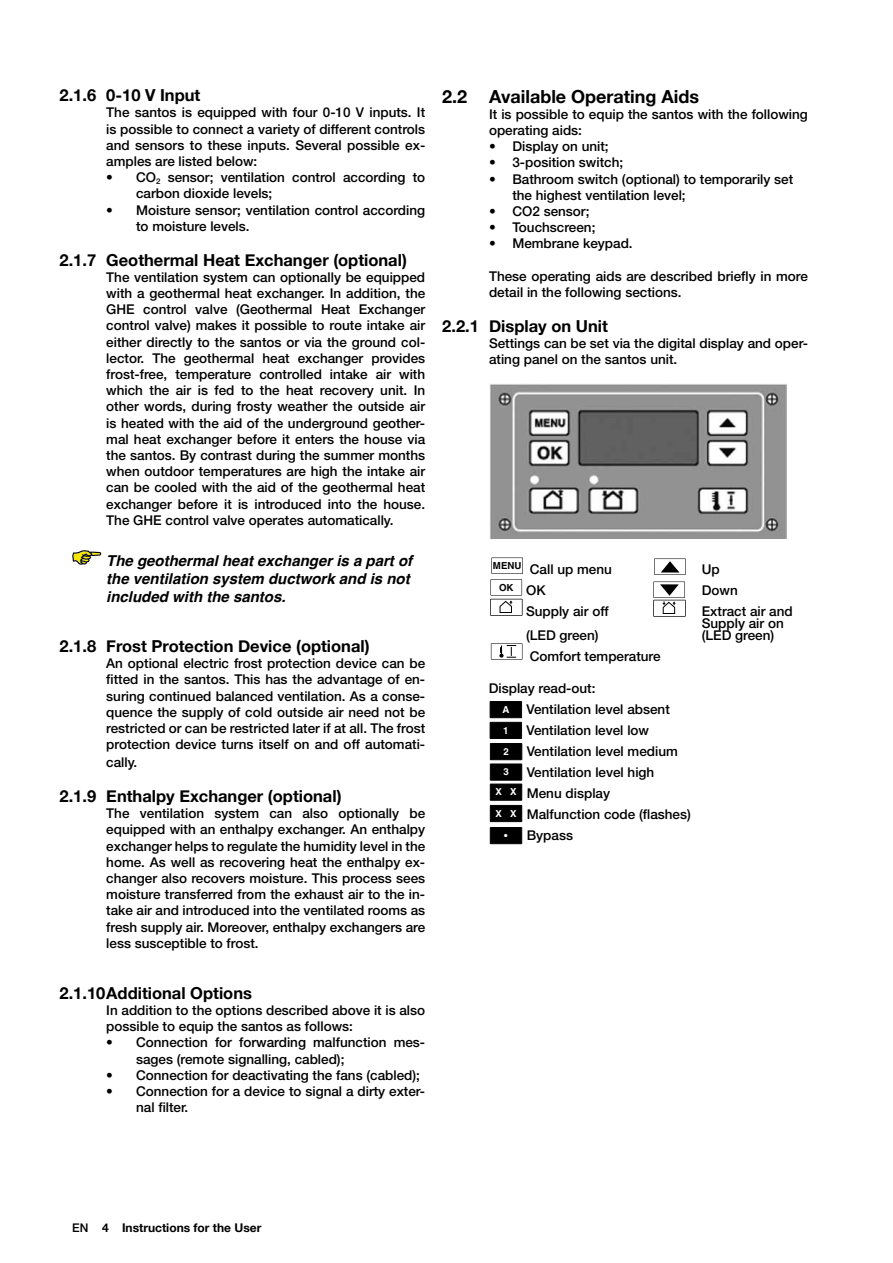
<style>
.page{position:relative;width:893px;height:1263px;background:#fff}
.page>*{position:absolute;margin:0;border:0;box-sizing:border-box;transform-origin:0 0}
.t1{font:700 18px "Helvetica Neue";color:#000}
.t2{font:700 16.5px "Helvetica Neue";color:#000}
.t3{font:italic 700 15px/18px "Helvetica";color:#000}
.t4{font:500 13.5px/16.2px "Helvetica Neue";color:#000}
.t5{font:700 12px "Helvetica Neue";color:#000}
.t6{font:500 12px "Helvetica Neue";color:#000}
.t7{font:700 9.75px/20.5px "Helvetica";color:#fff}
.t8{font:700 9.75px "Helvetica";color:#000}
</style>
<div class="page">
<svg style="left:72px;top:550px;width:29px;height:15px"></svg>
<img style="left:489px;top:384px;width:298px;height:154px">
<svg style="left:654px;top:558px;width:32px;height:17px"></svg>
<svg style="left:491px;top:643px;width:31px;height:17px"></svg>
<svg style="left:490px;top:557px;width:33px;height:59px"></svg>
<svg style="left:653px;top:581px;width:33px;height:36px"></svg>
<svg style="left:490px;top:701px;width:32px;height:143px;background:#2a2a2a"></svg>
<p class="t2" style="left:60px;top:85px;width:142px">2.1.6 0-10 V Input</p>
<p class="t4" style="left:106px;top:104px;width:320px;text-align:justify">The santos is equipped with four 0-10 V inputs. It is possible to connect a variety of different controls and sensors to these inputs. Several possible ex&shy;amples are listed below:</p>
<p class="t4" style="left:136px;top:169px;width:291px;text-indent:-30px">• CO<sub>2</sub> sensor; ventilation control according to carbon dioxide levels;</p>
<p class="t4" style="left:136px;top:201px;width:291px;text-indent:-30px">• Moisture sensor; ventilation control according to moisture levels.</p>
<p class="t2" style="left:60px;top:249px;width:349px">2.1.7 Geothermal Heat Exchanger (optional)</p>
<p class="t4" style="left:106px;top:269px;width:320px;text-align:justify">The ventilation system can optionally be equipped with a geothermal heat exchanger. In addition, the GHE control valve (Geothermal Heat Exchanger control valve) makes it possible to route intake air either directly to the santos or via the ground col&shy;lector. The geothermal heat exchanger provides frost-free, temperature controlled intake air with which the air is fed to the heat recovery unit. In other words, during frosty weather the outside air is heated with the aid of the underground geother&shy;mal heat exchanger before it enters the house via the santos. By contrast during the summer months when outdoor temperatures are high the intake air can be cooled with the aid of the geothermal heat exchanger before it is introduced into the house.<br>The GHE control valve operates automatically.</p>
<p class="t3" style="left:106px;top:552px;width:307px">The geothermal heat exchanger is a part of the ventilation system ductwork and is not included with the santos.</p>
<p class="t2" style="left:60px;top:636px;width:312px">2.1.8 Frost Protection Device (optional)</p>
<p class="t4" style="left:106px;top:655px;width:320px;text-align:justify">An optional electric frost protection device can be fitted in the santos. This has the advantage of en&shy;suring continued balanced ventilation. As a conse&shy;quence the supply of cold outside air need not be restricted or can be restricted later if at all. The frost protection device turns itself on and off automati-</p>
<p class="t4" style="left:106px;top:754px;width:33px">cally.</p>
<p class="t2" style="left:60px;top:786px;width:284px">2.1.9 Enthalpy Exchanger (optional)</p>
<p class="t4" style="left:106px;top:805px;width:320px;text-align:justify">The ventilation system can also optionally be equipped with an enthalpy exchanger. An enthalpy exchanger helps to regulate the humidity level in the home. As well as recovering heat the enthalpy ex&shy;changer also recovers moisture. This process sees moisture transferred from the exhaust air to the in&shy;take air and introduced into the ventilated rooms as fresh supply air. Moreover, enthalpy exchangers are less susceptible to frost.</p>
<p class="t2" style="left:60px;top:983px;width:194px">2.1.10Additional Options</p>
<p class="t4" style="left:106px;top:1002px;width:320px">In addition to the options described above it is also possible to equip the santos as follows:</p>
<p class="t4" style="left:136px;top:1034px;width:291px;text-indent:-30px">• Connection for forwarding malfunction mes&shy;sages (remote signalling, cabled);</p>
<p class="t4" style="left:106px;top:1067px;width:315px">• Connection for deactivating the fans (cabled);</p>
<p class="t4" style="left:136px;top:1083px;width:291px;text-indent:-30px">• Connection for a device to signal a dirty exter&shy;nal filter.</p>
<h1 class="t1" style="left:442px;top:85px;width:259px">2.2 Available Operating Aids</h1>
<p class="t4" style="left:489px;top:106px;width:320px">It is possible to equip the santos with the following operating aids:</p>
<p class="t4" style="left:489px;top:138px;width:121px">• Display on unit;</p>
<p class="t4" style="left:489px;top:154px;width:136px">• 3-position switch;</p>
<p class="t4" style="left:512px;top:171px;width:282px;text-indent:-23px">• Bathroom switch (optional) to temporarily set the highest ventilation level;</p>
<p class="t4" style="left:489px;top:203px;width:102px">• CO2 sensor;</p>
<p class="t4" style="left:489px;top:219px;width:108px">• Touchscreen;</p>
<p class="t4" style="left:489px;top:235px;width:145px">• Membrane keypad.</p>
<p class="t4" style="left:489px;top:268px;width:320px">These operating aids are described briefly in more detail in the following sections.</p>
<p class="t2" style="left:442px;top:316px;width:167px">2.2.1 Display on Unit</p>
<p class="t4" style="left:489px;top:335px;width:320px">Settings can be set via the digital display and oper&shy;ating panel on the santos unit.</p>
<p class="t8" style="left:492px;top:557px;width:30px">MENU</p>
<p class="t8" style="left:493px;top:560px;width:30px">MENU</p>
<p class="t8" style="left:499px;top:581px;width:16px">OK</p>
<p class="t4" style="left:530px;top:561px;width:84px">Call up menu</p>
<p class="t4" style="left:702px;top:561px;width:19px">Up</p>
<p class="t4" style="left:526px;top:582px;width:21px">OK</p>
<p class="t4" style="left:702px;top:582px;width:38px">Down</p>
<p class="t4" style="left:526px;top:603px;width:84px">Supply air off</p>
<p class="t4" style="left:702px;top:605px;width:93px;line-height:12px">Extract air and<br>Supply air on</p>
<p class="t4" style="left:526px;top:627px;width:74px">(LED green)</p>
<p class="t4" style="left:702px;top:627px;width:74px">(LED green)</p>
<p class="t4" style="left:530px;top:648px;width:132px">Comfort temperature</p>
<p class="t4" style="left:526px;top:678px;width:166px;line-height:21px;text-indent:-38px">Display read-out:<br>Ventilation level absent<br>Ventilation level low<br>Ventilation level medium<br>Ventilation level high<br>Menu display<br>Malfunction code (flashes)<br>Bypass</p>
<p class="t8" style="left:500px;top:583px;width:16px">OK</p>
<p class="t7" style="left:503px;top:693px;width:8px">A</p>
<p class="t7" style="left:503px;top:737px;width:7px">2</p>
<p class="t7" style="left:503px;top:758px;width:7px">3</p>
<p class="t7" style="left:495px;top:804px;width:23px">X X</p>
<p class="t7" style="left:503px;top:696px;width:8px">A</p>
<p class="t7" style="left:503px;top:740px;width:7px">2</p>
<p class="t7" style="left:503px;top:761px;width:7px">3</p>
<p class="t7" style="left:495px;top:807px;width:23px">X X</p>
<p class="t7" style="left:503px;top:697px;width:8px">A<br>1</p>
<p class="t7" style="left:502px;top:698px;width:8px">A</p>
<p class="t7" style="left:503px;top:742px;width:7px">2</p>
<p class="t7" style="left:503px;top:763px;width:7px">3</p>
<p class="t7" style="left:495px;top:809px;width:23px">X X</p>
<p class="t7" style="left:503px;top:713px;width:7px">1</p>
<p class="t7" style="left:503px;top:735px;width:7px">2</p>
<p class="t7" style="left:503px;top:757px;width:7px">3</p>
<p class="t7" style="left:495px;top:803px;width:23px">X X</p>
<p class="t7" style="left:503px;top:715px;width:7px">1</p>
<p class="t7" style="left:503px;top:720px;width:7px">1</p>
<p class="t7" style="left:503px;top:721px;width:7px">1</p>
<p class="t7" style="left:503px;top:743px;width:7px">2</p>
<p class="t7" style="left:503px;top:765px;width:7px">3</p>
<p class="t7" style="left:495px;top:788px;width:23px">X X</p>
<p class="t7" style="left:495px;top:780px;width:23px">X X</p>
<p class="t7" style="left:504px;top:825px;width:5px">•</p>
<p class="t7" style="left:495px;top:781px;width:23px">X X</p>
<p class="t7" style="left:504px;top:826px;width:5px">•</p>
<p class="t7" style="left:495px;top:784px;width:23px">X X</p>
<p class="t7" style="left:495px;top:786px;width:23px">X X</p>
<p class="t6" style="left:72px;top:1220px;width:18px">EN</p>
<p class="t5" style="left:102px;top:1220px;width:161px">4 Instructions for the User</p>
</div>
